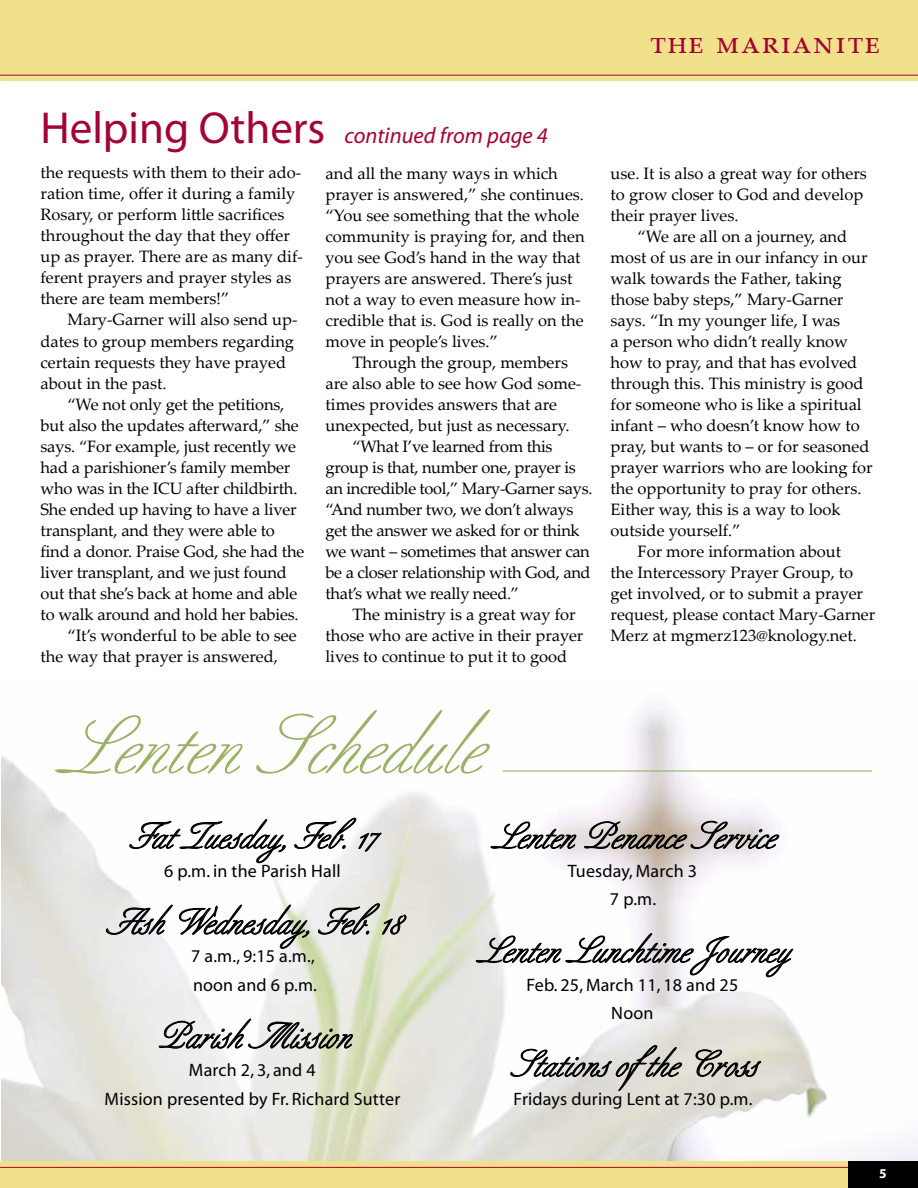
<style>
.page{position:relative;width:918px;height:1188px;background:#fff}
.page>*{position:absolute;margin:0;border:0;box-sizing:border-box;transform-origin:0 0}
.t1{font:79.5px "Aldridge Script SSK";color:#9ab166}
.t2{font:36px "Aldridge Script SSK";color:#000}
.t3{font:33px "Palatino Linotype";color:#a30234}
.t4{font:italic 22.5px "Myriad";color:#a30234}
.t5{font:18px/28.5px "Myriad";letter-spacing:.01em;color:#000;text-align:center}
.t6{font:16.5px/21px "Palatino Linotype";color:#000}
.t7{font:16.5px "Palatino Linotype";letter-spacing:-.02em;color:#000}
.t8{font:700 13.5px "Myriad";color:#fff}
.s1{font-style:normal;font-size:45px}
</style>
<div class="page">
<div style="left:0;top:1161px;width:918px;height:27px;background:#f2e18b"></div>
<hr style="left:0;top:1167px;width:918px;height:1px;background:#a30234">
<div style="left:848px;top:1161px;width:70px;height:27px;background:#000"></div>
<div style="left:0;top:0;width:918px;height:81px;background:#f2e18b"></div>
<hr style="left:0;top:75px;width:918px;height:1px;background:#a30234">
<img style="left:1px;top:705px;width:917px;height:455px">
<svg style="left:129px;top:819px;width:157px;height:45px"></svg>
<svg style="left:294px;top:817px;width:88px;height:35px"></svg>
<svg style="left:106px;top:904px;width:67px;height:31px"></svg>
<svg style="left:179px;top:904px;width:131px;height:45px"></svg>
<svg style="left:318px;top:903px;width:89px;height:32px;background:#b6b7b0"></svg>
<svg style="left:158px;top:1018px;width:195px;height:31px"></svg>
<svg style="left:490px;top:821px;width:87px;height:28px"></svg>
<svg style="left:584px;top:820px;width:196px;height:29px;background:#a7a09d"></svg>
<svg style="left:475px;top:933px;width:319px;height:45px"></svg>
<svg style="left:510px;top:1045px;width:172px;height:46px"></svg>
<svg style="left:695px;top:1049px;width:67px;height:28px;background:#a6a49a"></svg>
<hr style="left:503px;top:770px;width:369px;height:2px;background:#9ab166">
<h3 class="t3" style="left:650px;top:19px;width:232px">the marianite</h3>
<h3 class="t4" style="left:40px;top:124px;width:509px"><span class="s1">Helping Others</span> continued from page 4</h3>
<p class="t6" style="left:40px;top:162px;width:264px">the requests with them to their ado&shy;ration time, offer it during a family Rosary, or perform little sacrifices throughout the day that they offer up as prayer. There are as many dif&shy;ferent prayers and prayer styles as there are team members!”</p>
<p class="t6" style="left:40px;top:309px;width:259px;text-indent:27px">Mary-Garner will also send up&shy;dates to group members regarding certain requests they have prayed about in the past.</p>
<p class="t6" style="left:67px;top:393px;width:218px">“We not only get the petitions,</p>
<p class="t6" style="left:40px;top:414px;width:260px">but also the updates afterward,” she</p>
<p class="t6" style="left:40px;top:435px;width:257px">says. “For example, just recently we</p>
<p class="t6" style="left:40px;top:456px;width:251px">had a parishioner’s family member</p>
<p class="t6" style="left:40px;top:477px;width:259px">who was in the ICU after childbirth.</p>
<p class="t6" style="left:40px;top:498px;width:258px">She ended up having to have a liver</p>
<p class="t6" style="left:40px;top:519px;width:236px">transplant, and they were able to</p>
<p class="t6" style="left:40px;top:540px;width:265px">find a donor. Praise God, she had the</p>
<p class="t6" style="left:40px;top:561px;width:248px">liver transplant, and we just found</p>
<p class="t6" style="left:40px;top:582px;width:258px">out that she’s back at home and able</p>
<p class="t6" style="left:40px;top:603px;width:260px">to walk around and hold her babies.</p>
<p class="t6" style="left:67px;top:624px;width:231px">“It’s wonderful to be able to see</p>
<p class="t6" style="left:40px;top:645px;width:239px">the way that prayer is answered,</p>
<p class="t6" style="left:326px;top:162px;width:261px">and all the many ways in which prayer is answered,” she continues. “You see something that the whole community is praying for, and then you see God’s hand in the way that prayers are answered. There’s just not a way to even measure how in&shy;credible that is. God is really on the move in people’s lives.”</p>
<p class="t6" style="left:352px;top:351px;width:217px">Through the group, members</p>
<p class="t6" style="left:326px;top:372px;width:257px">are also able to see how God some-</p>
<p class="t6" style="left:326px;top:393px;width:233px">times provides answers that are</p>
<p class="t6" style="left:326px;top:414px;width:245px">unexpected, but just as necessary.</p>
<p class="t7" style="left:352px;top:434px;width:202px">“What I’ve learned from this</p>
<p class="t7" style="left:326px;top:455px;width:252px">group is that, number one, prayer is</p>
<p class="t7" style="left:326px;top:476px;width:268px">an incredible tool,” Mary-Garner says.</p>
<p class="t7" style="left:326px;top:497px;width:250px">“And number two, we don’t always</p>
<p class="t7" style="left:326px;top:518px;width:256px">get the answer we asked for or think</p>
<p class="t7" style="left:326px;top:539px;width:266px">we want – sometimes that answer can</p>
<p class="t7" style="left:326px;top:560px;width:267px">be a closer relationship with God, and</p>
<p class="t7" style="left:326px;top:581px;width:195px">that’s what we really need.”</p>
<p class="t6" style="left:352px;top:603px;width:225px">The ministry is a great way for</p>
<p class="t6" style="left:326px;top:624px;width:259px">those who are active in their prayer</p>
<p class="t6" style="left:326px;top:645px;width:243px">lives to continue to put it to good</p>
<h1 class="t1" style="left:55px;top:703px;width:426px">Lenten Schedule</h1>
<p class="t6" style="left:611px;top:162px;width:258px">use. It is also a great way for others to grow closer to God and develop their prayer lives.</p>
<p class="t6" style="left:638px;top:225px;width:211px">“We are all on a journey, and</p>
<p class="t6" style="left:611px;top:246px;width:259px">most of us are in our infancy in our</p>
<p class="t6" style="left:611px;top:267px;width:233px">walk towards the Father, taking</p>
<p class="t6" style="left:611px;top:288px;width:234px">those baby steps,” Mary-Garner</p>
<p class="t6" style="left:611px;top:309px;width:231px">says. “In my younger life, I was</p>
<p class="t6" style="left:611px;top:330px;width:239px">a person who didn’t really know</p>
<p class="t6" style="left:611px;top:351px;width:248px">how to pray, and that has evolved</p>
<p class="t6" style="left:611px;top:372px;width:255px">through this. This ministry is good</p>
<p class="t6" style="left:611px;top:393px;width:253px">for someone who is like a spiritual</p>
<p class="t6" style="left:611px;top:414px;width:251px">infant – who doesn’t know how to</p>
<p class="t6" style="left:611px;top:435px;width:260px">pray, but wants to – or for seasoned</p>
<p class="t6" style="left:611px;top:456px;width:264px">prayer warriors who are looking for</p>
<p class="t6" style="left:611px;top:477px;width:252px">the opportunity to pray for others.</p>
<p class="t6" style="left:611px;top:498px;width:232px">Either way, this is a way to look</p>
<p class="t6" style="left:611px;top:519px;width:132px">outside yourself.”</p>
<p class="t6" style="left:638px;top:540px;width:205px">For more information about</p>
<p class="t6" style="left:611px;top:561px;width:244px">the Intercessory Prayer Group, to</p>
<p class="t6" style="left:611px;top:582px;width:254px">get involved, or to submit a prayer</p>
<p class="t6" style="left:611px;top:603px;width:266px">request, please contact Mary-Garner</p>
<p class="t6" style="left:611px;top:624px;width:248px">Merz at mgmerz123@knology.net.</p>
<h2 class="t2" style="left:129px;top:816px;width:248px">Fat Tuesday, Feb. 17</h2>
<p class="t5" style="left:164px;top:857px;width:178px">6 p.m. in the Parish Hall</p>
<h2 class="t2" style="left:106px;top:902px;width:295px">Ash Wednesday, Feb. 18</h2>
<p class="t5" style="left:191px;top:943px;width:127px;text-align:left">7 a.m., 9:15 a.m., noon and 6 p.m.</p>
<h2 class="t2" style="left:155px;top:1016px;width:196px">Parish Mission</h2>
<p class="t5" style="left:104px;top:1057px;width:297px">March 2, 3, and 4<br>Mission presented by Fr. Richard Sutter</p>
<h2 class="t2" style="left:491px;top:816px;width:285px">Lenten Penance Service</h2>
<p class="t5" style="left:568px;top:857px;width:131px">Tuesday, March 3<br>7 p.m.</p>
<h2 class="t2" style="left:476px;top:930px;width:314px">Lenten Lunchtime Journey</h2>
<p class="t5" style="left:526px;top:971px;width:213px">Feb. 25, March 11, 18 and 25<br>Noon</p>
<h2 class="t2" style="left:509px;top:1044px;width:248px">Stations ofthe Cross</h2>
<p class="t5" style="left:514px;top:1085px;width:240px">Fridays during Lent at 7:30 p.m.</p>
<p class="t8" style="left:879px;top:1166px;width:9px">5</p>
</div>
